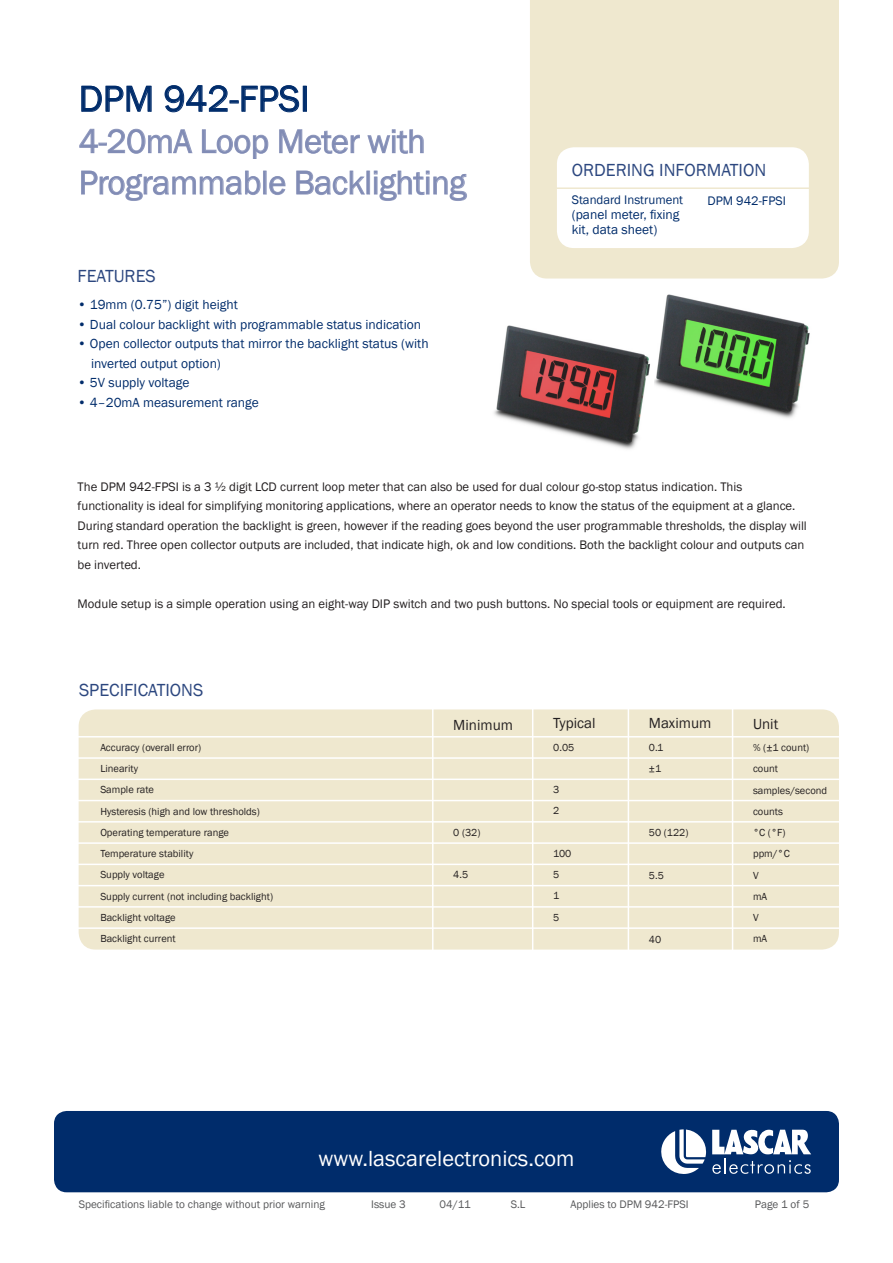
<style>
.page{position:relative;width:893px;height:1263px;background:#fff}
.page>*{position:absolute;margin:0;border:0;box-sizing:border-box;transform-origin:0 0}
.t1{font:37.5px "Franklin Gothic";color:#002c6b}
.t2{font:34.5px/41.4px "Franklin Gothic";letter-spacing:-.015em;color:#818cb5}
.t3{font:22.5px "Franklin Gothic";color:#fff}
.t4{font:18px "Franklin Gothic";color:#2c477f}
.t5{font:15px "Franklin Gothic";color:#231f20}
.t6{font:13.5px/15px "Franklin Gothic";color:#002c6b}
.t7{font:12.75px/19.5px "Franklin Gothic";color:#231f20}
.t8{font:12.75px "Franklin Gothic";color:#002c6b}
.t9{font:11.25px "Franklin Gothic";color:#57585a}
.t10{font:10.5px "Franklin Gothic";color:#231f20}
</style>
<div class="page">
<img style="left:654px;top:294px;width:156px;height:124px">
<img style="left:494px;top:325px;width:156px;height:124px">
<div style="left:530px;top:0;width:309px;height:279px;background:#efe8cf"></div>
<svg style="left:81px;top:86px;width:71px;height:26px"></svg>
<svg style="left:164px;top:85px;width:135px;height:28px"></svg>
<div style="left:303px;top:86px;width:3px;height:25px;border:1px solid #002c6b"></div>
<svg style="left:79px;top:128px;width:114px;height:26px"></svg>
<svg style="left:202px;top:129px;width:67px;height:30px"></svg>
<svg style="left:279px;top:129px;width:81px;height:25px"></svg>
<svg style="left:367px;top:129px;width:57px;height:25px"></svg>
<svg style="left:81px;top:170px;width:180px;height:31px"></svg>
<svg style="left:269px;top:176px;width:17px;height:19px"></svg>
<svg style="left:296px;top:170px;width:69px;height:25px"></svg>
<div style="left:367px;top:171px;width:3px;height:23px;border:1px solid #9aa2c4"></div>
<svg style="left:374px;top:170px;width:93px;height:31px"></svg>
<div style="left:557px;top:147px;width:252px;height:101px;background:#fff;border-radius:17px"></div>
<hr style="left:540px;top:187px;width:274px;height:2px;background:#efe8cf">
<div style="left:54px;top:1111px;width:785px;height:81px;background:#002c6b;border-radius:13px"></div>
<svg style="left:712px;top:1130px;width:99px;height:44px"></svg>
<svg style="left:661px;top:1129px;width:45px;height:45px"></svg>
<div style="left:79px;top:709px;width:760px;height:240px;background:#efe8cf;border-radius:17px"></div>
<hr style="left:22px;top:757px;width:845px;height:2px;background:#fff">
<hr style="left:34px;top:778px;width:847px;height:2px;background:#fff">
<hr style="left:432px;top:701px;width:2px;height:259px;background:#fff">
<hr style="left:532px;top:701px;width:1px;height:258px;background:#fff">
<hr style="left:732px;top:704px;width:1px;height:255px;background:#fff">
<hr style="left:64px;top:800px;width:804px;height:1px;background:#fff">
<hr style="left:74px;top:842px;width:808px;height:2px;background:#fff">
<hr style="left:68px;top:821px;width:814px;height:1px;background:#fff">
<hr style="left:69px;top:736px;width:781px;height:1px;background:#fff">
<hr style="left:628px;top:707px;width:1px;height:250px;background:#fff">
<hr style="left:73px;top:864px;width:792px;height:1px;background:#fff">
<hr style="left:54px;top:885px;width:815px;height:1px;background:#fff">
<hr style="left:72px;top:906px;width:794px;height:2px;background:#fff">
<hr style="left:73px;top:927px;width:800px;height:2px;background:#fff">
<p class="t1" style="left:79px;top:76px;width:232px">DPM 942-FPSI</p>
<p class="t2" style="left:79px;top:121px;width:389px">4-20mA Loop Meter with<br>Programmable Backlighting</p>
<p class="t4" style="left:78px;top:264px;width:80px">FEATURES</p>
<p class="t6" style="left:78px;top:297px;width:162px">• 19mm (0.75”) digit height</p>
<p class="t6" style="left:78px;top:317px;width:345px">• Dual colour backlight with programmable status indication</p>
<p class="t6" style="left:78px;top:336px;width:353px">• Open collector outputs that mirror the backlight status (with</p>
<p class="t6" style="left:91px;top:356px;width:131px">inverted output option)</p>
<p class="t6" style="left:78px;top:375px;width:113px">• 5V supply voltage</p>
<p class="t6" style="left:78px;top:395px;width:183px">• 4–20mA measurement range</p>
<p class="t4" style="left:572px;top:159px;width:196px">ORDERING INFORMATION</p>
<p class="t8" style="left:572px;top:192px;width:113px">Standard Instrument</p>
<p class="t6" style="left:572px;top:207px;width:109px">(panel meter, fixing kit, data sheet)</p>
<p class="t8" style="left:707px;top:192px;width:80px">DPM 942-FPSI</p>
<p class="t7" style="left:78px;top:477px;width:731px">The DPM 942-FPSI is a 3 ½ digit LCD current loop meter that can also be used for dual colour go-stop status indication. This functionality is ideal for simplifying monitoring applications, where an operator needs to know the status of the equipment at a glance.<br>During standard operation the backlight is green, however if the reading goes beyond the user programmable thresholds, the display will turn red. Three open collector outputs are included, that indicate high, ok and low conditions. Both the backlight colour and outputs can be inverted.</p>
<p class="t7" style="left:78px;top:594px;width:710px">Module setup is a simple operation using an eight-way DIP switch and two push buttons. No special tools or equipment are required.</p>
<p class="t4" style="left:79px;top:678px;width:126px">SPECIFICATIONS</p>
<p class="t10" style="left:100px;top:741px;width:102px">Accuracy (overall error)</p>
<p class="t10" style="left:100px;top:762px;width:39px">Linearity</p>
<p class="t10" style="left:100px;top:783px;width:55px">Sample rate</p>
<p class="t10" style="left:100px;top:805px;width:161px">Hysteresis (high and low thresholds)</p>
<p class="t10" style="left:100px;top:826px;width:130px">Operating temperature range</p>
<p class="t10" style="left:100px;top:847px;width:95px">Temperature stability</p>
<p class="t10" style="left:100px;top:868px;width:66px">Supply voltage</p>
<p class="t10" style="left:100px;top:890px;width:174px">Supply current (not including backlight)</p>
<p class="t10" style="left:100px;top:911px;width:77px">Backlight voltage</p>
<p class="t10" style="left:100px;top:932px;width:77px">Backlight current</p>
<p class="t5" style="left:453px;top:715px;width:61px">Minimum</p>
<p class="t5" style="left:553px;top:714px;width:44px">Typical</p>
<p class="t5" style="left:649px;top:714px;width:64px">Maximum</p>
<p class="t5" style="left:753px;top:714px;width:27px">Unit</p>
<p class="t10" style="left:453px;top:826px;width:29px">0 (32)</p>
<p class="t10" style="left:453px;top:868px;width:16px">4.5</p>
<p class="t10" style="left:553px;top:740px;width:23px">0.05</p>
<p class="t10" style="left:553px;top:783px;width:8px">3</p>
<p class="t10" style="left:553px;top:804px;width:8px">2</p>
<p class="t10" style="left:553px;top:847px;width:20px">100</p>
<p class="t10" style="left:553px;top:868px;width:8px">5</p>
<p class="t10" style="left:553px;top:889px;width:8px">1</p>
<p class="t10" style="left:553px;top:911px;width:8px">5</p>
<p class="t10" style="left:649px;top:741px;width:16px">0.1</p>
<p class="t10" style="left:649px;top:762px;width:14px">±1</p>
<p class="t10" style="left:649px;top:826px;width:41px">50 (122)</p>
<p class="t10" style="left:649px;top:869px;width:16px">5.5</p>
<p class="t10" style="left:649px;top:932px;width:14px">40</p>
<p class="t10" style="left:753px;top:741px;width:58px">% (±1 count)</p>
<p class="t10" style="left:753px;top:762px;width:26px">count</p>
<p class="t10" style="left:753px;top:783px;width:76px">samples/second</p>
<p class="t10" style="left:753px;top:805px;width:31px">counts</p>
<p class="t10" style="left:753px;top:826px;width:34px">°C (°F)</p>
<p class="t10" style="left:753px;top:847px;width:38px">ppm/°C</p>
<p class="t10" style="left:753px;top:868px;width:7px">V</p>
<p class="t10" style="left:753px;top:890px;width:16px">mA</p>
<p class="t10" style="left:753px;top:911px;width:7px">V</p>
<p class="t10" style="left:753px;top:932px;width:16px">mA</p>
<p class="t3" style="left:318px;top:1144px;width:258px">www.lascarelectronics.com</p>
<p class="t9" style="left:79px;top:1198px;width:248px">Specifications liable to change without prior warning</p>
<p class="t9" style="left:371px;top:1198px;width:36px">Issue 3</p>
<p class="t9" style="left:440px;top:1198px;width:33px">04/11</p>
<p class="t9" style="left:511px;top:1198px;width:16px">S.L</p>
<p class="t9" style="left:570px;top:1198px;width:120px">Applies to DPM 942-FPSI</p>
<p class="t9" style="left:755px;top:1198px;width:56px">Page 1 of 5</p>
</div>
